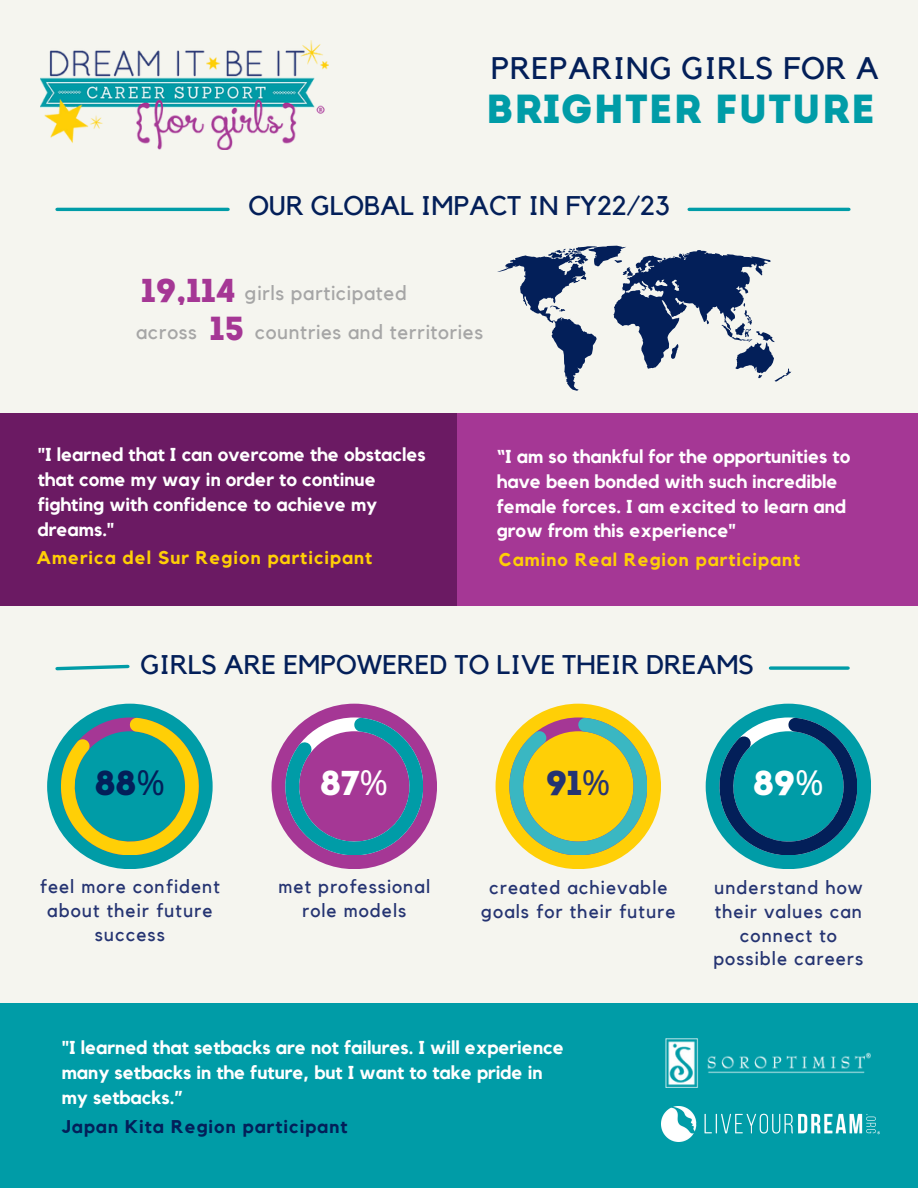
<style>
.page{position:relative;width:918px;height:1188px;background:#f5f5ef}
.page>*{position:absolute;margin:0;border:0;box-sizing:border-box;transform-origin:0 0}
.t1{font:40.5px "Intro";letter-spacing:.015em;color:#009ca7}
.t2{font:34.5px "Intro";color:#fff}
.t3{font:34.5px "Intro";color:#031f59}
.t4{font:34.5px "Intro";color:#253472}
.t5{font:33.3px "Intro";color:#a53795}
.t6{font:33px "Intro";color:#a53795}
.t7{font:31.05px "Kollektif";letter-spacing:.03em;color:#031f59}
.t8{font:26.85px "Kollektif";color:#031f59}
.t9{font:20.4px "Kollektif";letter-spacing:.03em;color:#a6a6a6}
.t10{font:19.05px/23.7px "Kollektif";letter-spacing:.055em;color:#253472;text-align:center}
.t11{font:700 18.6px/24.8px "Kollektif";color:#fff}
.t12{font:700 18.3px "Kollektif";letter-spacing:.055em;color:#ffcf06}
.t13{font:700 18.3px "Kollektif";letter-spacing:.055em;color:#031f59}
.s1{font-family:"Noto Sans"}
</style>
<div class="page">
<div style="left:47px;top:704px;width:166px;height:165px;background:#009ca7;border-radius:50%"></div>
<div style="left:272px;top:704px;width:165px;height:165px;background:#a53795;border-radius:50%"></div>
<div style="left:496px;top:704px;width:165px;height:165px;background:#ffcf06;border-radius:50%"></div>
<div style="left:0;top:414px;width:460px;height:192px;background:#6b1a63"></div>
<svg style="left:61px;top:717px;width:138px;height:138px"></svg>
<svg style="left:285px;top:717px;width:138px;height:138px"></svg>
<svg style="left:509px;top:717px;width:138px;height:138px"></svg>
<hr style="left:57px;top:208px;width:171px;height:3px;background:#009ca7">
<div style="left:0;top:1003px;width:918px;height:185px;background:#009ca7"></div>
<hr style="left:689px;top:208px;width:160px;height:3px;background:#009ca7">
<div style="left:457px;top:414px;width:461px;height:192px;background:#a53795"></div>
<svg style="left:770px;top:666px;width:78px;height:4px"></svg>
<svg style="left:55px;top:664px;width:75px;height:7px"></svg>
<img style="left:665px;top:1039px;width:205px;height:48px">
<img style="left:41px;top:40px;width:288px;height:109px">
<svg style="left:497px;top:246px;width:294px;height:145px"></svg>
<div style="left:706px;top:704px;width:165px;height:165px;background:#009ca7;border-radius:50%"></div>
<svg style="left:720px;top:717px;width:137px;height:138px"></svg>
<img style="left:661px;top:1106px;width:218px;height:35px">
<p class="t7" style="left:491px;top:54px;width:389px">PREPARING GIRLS FOR A</p>
<p class="t1" style="left:486px;top:93px;width:391px">BRIGHTER FUTURE</p>
<p class="t8" style="left:248px;top:193px;width:423px">OUR GLOBAL IMPACT IN FY22/23</p>
<p class="t6" style="left:141px;top:277px;width:95px">19,114</p>
<p class="t5" style="left:210px;top:315px;width:36px">15</p>
<p class="t9" style="left:245px;top:284px;width:164px">girls participated</p>
<p class="t9" style="left:255px;top:322px;width:230px">countries and territories</p>
<p class="t9" style="left:136px;top:323px;width:62px">across</p>
<p class="t11" style="left:38px;top:443px;width:390px">"I learned that I can overcome the obstacles that come my way in order to continue fighting with confidence to achieve my dreams."</p>
<p class="t11" style="left:497px;top:445px;width:355px">“I am so thankful for the opportunities to have been bonded with such incredible female forces. I am excited to learn and grow from this experience"</p>
<p class="t12" style="left:36px;top:549px;width:337px">America del Sur Region participant</p>
<p class="t12" style="left:499px;top:551px;width:303px">Camino Real Region participant</p>
<p class="t8" style="left:140px;top:652px;width:615px">GIRLS ARE EMPOWERED TO LIVE THEIR DREAMS</p>
<p class="t3" style="left:95px;top:769px;width:72px">88<span class="s1">%</span></p>
<p class="t2" style="left:320px;top:769px;width:69px">87<span class="s1">%</span></p>
<p class="t4" style="left:546px;top:769px;width:66px">91<span class="s1">%</span></p>
<p class="t2" style="left:753px;top:769px;width:72px">89<span class="s1">%</span></p>
<p class="t10" style="left:40px;top:876px;width:182px">feel more confident about their future success</p>
<p class="t10" style="left:279px;top:876px;width:153px">met professional role models</p>
<p class="t10" style="left:481px;top:877px;width:196px">created achievable goals for their future</p>
<p class="t11" style="left:62px;top:1036px;width:504px">"I learned that setbacks are not failures. I will experience many setbacks in the future, but I want to take pride in my setbacks.”</p>
<p class="t13" style="left:62px;top:1118px;width:287px">Japan Kita Region participant</p>
<p class="t10" style="left:714px;top:877px;width:151px">understand how their values can connect to possible careers</p>
</div>
